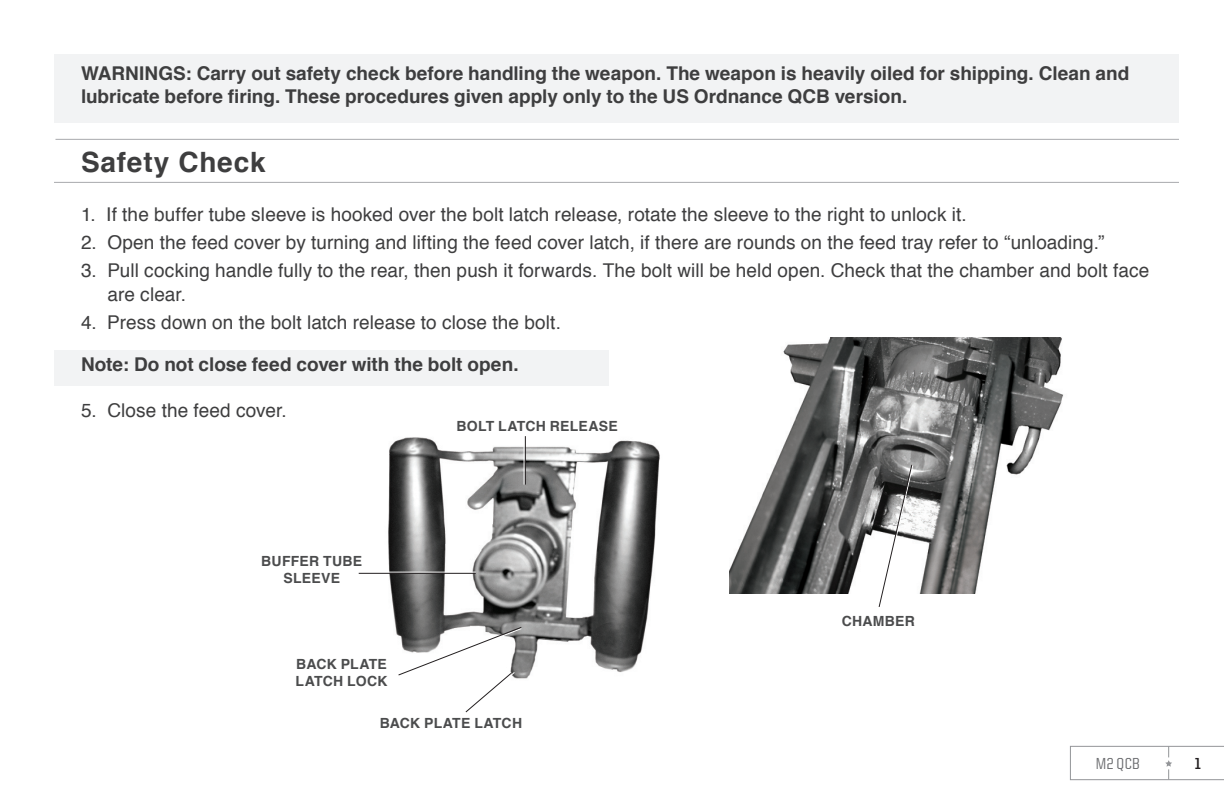
<style>
.page{position:relative;width:1224px;height:792px;background:#fff}
.page>*{position:absolute;margin:0;border:0;box-sizing:border-box;transform-origin:0 0}
.t1{font:700 28px "Helvetica";color:#3e3e3f}
.t2{font:19px/24px "Helvetica";letter-spacing:.005em;color:#3e3e3f}
.t3{font:700 19px/22.8px "Helvetica";color:#3e3e3f}
.t4{font:500 16px "United Sans Semi Cond";color:#6c6d70}
.t5{font:700 16px "United Sans Semi Cond";color:#231f20}
.t6{font:700 14px/16.8px "Helvetica";letter-spacing:.015em;color:#4b4c4d}
</style>
<div class="page">
<svg style="left:1070px;top:746px;width:154px;height:34px"></svg>
<img style="left:388px;top:437px;width:272px;height:242px">
<div style="left:54px;top:54px;width:1125px;height:69px;background:#f2f3f4"></div>
<div style="left:54px;top:350px;width:555px;height:36px;background:#f2f3f4"></div>
<hr style="left:56px;top:139px;width:1123px;height:1px;background:#a8a9ad">
<hr style="left:54px;top:182px;width:1125px;height:1px;background:#a8a9ad">
<img style="left:729px;top:337px;width:335px;height:257px">
<svg style="left:878px;top:464px;width:36px;height:143px"></svg>
<hr style="left:359px;top:572px;width:117px;height:1px;background:#fff">
<hr style="left:359px;top:573px;width:117px;height:1px;background:#231f20">
<hr style="left:524px;top:436px;width:1px;height:49px;background:#fff">
<hr style="left:525px;top:436px;width:1px;height:49px;background:#231f20">
<svg style="left:397px;top:626px;width:126px;height:87px"></svg>
<p class="t3" style="left:81px;top:61px;width:1050px">WARNINGS: Carry out safety check before handling the weapon. The weapon is heavily oiled for shipping. Clean and lubricate before firing. These procedures given apply only to the US Ordnance QCB version.</p>
<h1 class="t1" style="left:81px;top:137px;width:186px">Safety Check</h1>
<p class="t2" style="left:81px;top:202px;width:887px">1. If the buffer tube sleeve is hooked over the bolt latch release, rotate the sleeve to the right to unlock it.</p>
<p class="t2" style="left:81px;top:230px;width:1025px">2. Open the feed cover by turning and lifting the feed cover latch, if there are rounds on the feed tray refer to “unloading.”</p>
<p class="t2" style="left:107px;top:258px;width:1043px;text-indent:-26px">3. Pull cocking handle fully to the rear, then push it forwards. The bolt will be held open. Check that the chamber and bolt face are clear.</p>
<p class="t2" style="left:81px;top:310px;width:481px">4. Press down on the bolt latch release to close the bolt.</p>
<p class="t3" style="left:81px;top:352px;width:439px">Note: Do not close feed cover with the bolt open.</p>
<p class="t2" style="left:81px;top:398px;width:207px">5. Close the feed cover.</p>
<p class="t6" style="left:261px;top:552px;width:73px">Buffer tub</p>
<p class="t6" style="left:353px;top:552px;width:11px">e</p>
<p class="t6" style="left:283px;top:569px;width:58px">sleeve</p>
<p class="t6" style="left:457px;top:416px;width:163px">Bolt latch release</p>
<p class="t6" style="left:296px;top:655px;width:93px">Back plate latch lock</p>
<p class="t6" style="left:380px;top:713px;width:144px">Back plate latch</p>
<p class="t6" style="left:842px;top:612px;width:75px">Chamber</p>
<p class="t4" style="left:1096px;top:755px;width:46px">M2 QCB</p>
<p class="t5" style="left:1195px;top:755px;width:8px">1</p>
</div>
